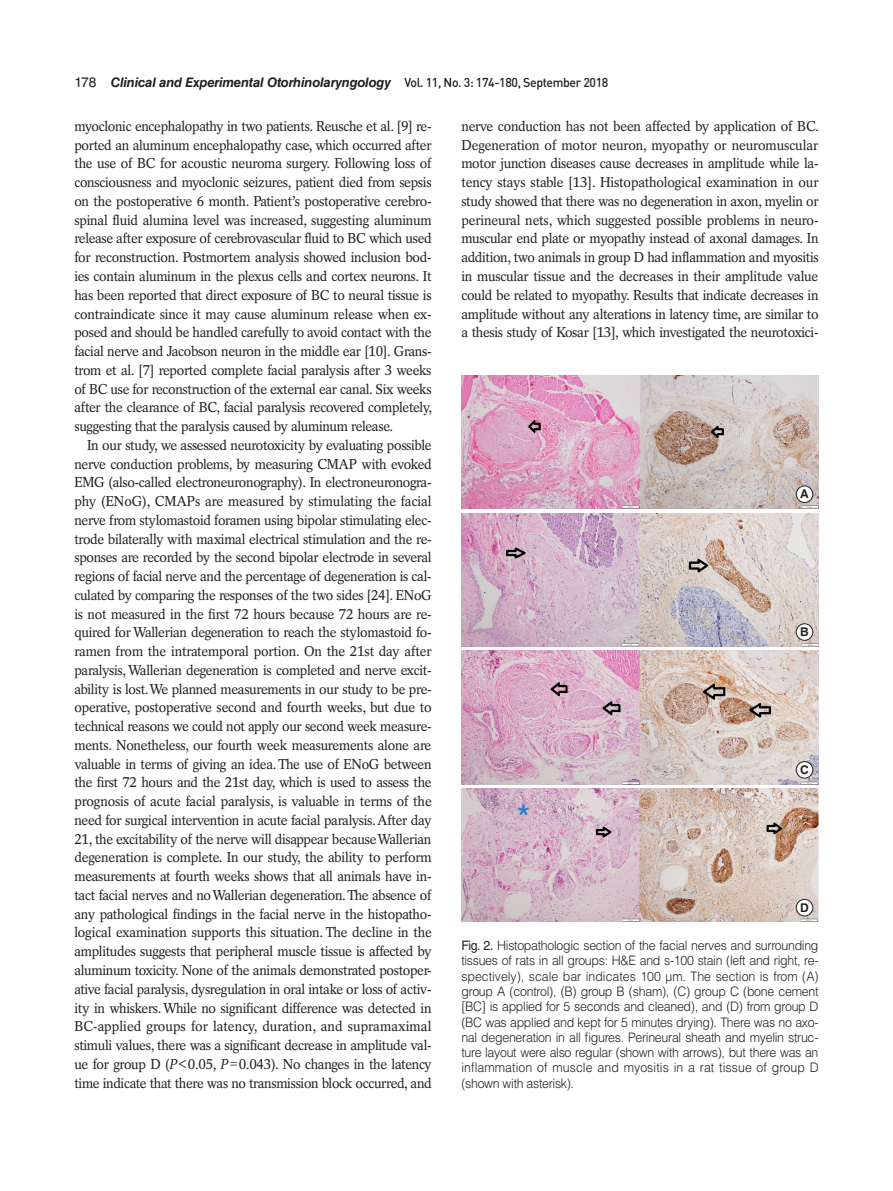
<style>
.page{position:relative;width:893px;height:1191px;background:#fff}
.page>*{position:absolute;margin:0;border:0;box-sizing:border-box;transform-origin:0 0}
.그림_지문8pt{font:38.4px "Helvetica LT Std";color:#2783c5;scale:.95 1}
.본문{font:14.25px/18.8px "Rotation LT Std";letter-spacing:-.025em;color:#231f20;text-align:justify;scale:.95 1}
.표_그림_설명{font:300 13.05px/15.3px "Helvetica LT Std";letter-spacing:.005em;color:#231f20;text-align:justify;scale:.95 1}
.t1{font:italic 700 13.05px "Helvetica LT Std";letter-spacing:-.015em;color:#231f20}
.t2{font:700 12px "Helvetica LT Std";color:#231f20}
.s1{font-weight:400;font-style:normal;font-size:13.8px}
.s2{font-family:"DIN Pro";font-weight:500;font-style:normal;font-size:12.75px}
.s3{font-style:italic}
.s4{font-family:"Dotum"}
.s5{font-weight:400}
</style>
<div class="page">
<img style="left:461px;top:513px;width:358px;height:133px">
<img style="left:461px;top:375px;width:358px;height:133px">
<div style="left:796px;top:486px;width:17px;height:16px;background:#fff;border-radius:50%"></div>
<div style="left:796px;top:486px;width:17px;height:17px;border:1px solid #231f20;border-radius:50%"></div>
<div style="left:796px;top:624px;width:17px;height:16px;background:#fff;border-radius:50%"></div>
<div style="left:796px;top:623px;width:17px;height:17px;border:1px solid #231f20;border-radius:50%"></div>
<img style="left:461px;top:651px;width:358px;height:133px">
<div style="left:796px;top:761px;width:17px;height:17px;background:#fff;border-radius:50%"></div>
<div style="left:796px;top:761px;width:17px;height:17px;border:1px solid #231f20;border-radius:50%"></div>
<img style="left:461px;top:788px;width:358px;height:133px">
<div style="left:796px;top:899px;width:17px;height:17px;background:#fff;border-radius:50%"></div>
<div style="left:796px;top:899px;width:17px;height:17px;border:1px solid #231f20;border-radius:50%"></div>
<p class="t1" style="left:74px;top:74px;width:535px"><span class="s1">178</span> Clinical and Experimental Otorhinolaryngology <span class="s2">Vol. 11, No. 3: 174-180, September 2018</span></p>
<p class="본문" style="left:74px;top:117px;width:378px">myoclonic encephalopathy in two patients. Reusche et al. [9] re&shy;ported an aluminum encephalopathy case, which occurred after the use of BC for acoustic neuroma surgery. Following loss of consciousness and myoclonic seizures, patient died from sepsis on the postoperative 6 month. Patient’s postoperative cerebro&shy;spinal fluid alumina level was increased, suggesting aluminum release after exposure of cerebrovascular fluid to BC which used for reconstruction. Postmortem analysis showed inclusion bod&shy;ies contain aluminum in the plexus cells and cortex neurons. It has been reported that direct exposure of BC to neural tissue is contraindicate since it may cause aluminum release when ex&shy;posed and should be handled carefully to avoid contact with the facial nerve and Jacobson neuron in the middle ear [10]. Grans&shy;trom et al. [7] reported complete facial paralysis after 3 weeks of BC use for reconstruction of the external ear canal. Six weeks after the clearance of BC, facial paralysis recovered completely, suggesting that the paralysis caused by aluminum release.</p>
<p class="본문" style="left:74px;top:435px;width:378px;text-indent:13px">In our study, we assessed neurotoxicity by evaluating possible nerve conduction problems, by measuring CMAP with evoked EMG (also-called electroneuronography). In electroneuronogra&shy;phy (ENoG), CMAPs are measured by stimulating the facial nerve from stylomastoid foramen using bipolar stimulating elec&shy;trode bilaterally with maximal electrical stimulation and the re&shy;sponses are recorded by the second bipolar electrode in several regions of facial nerve and the percentage of degeneration is cal&shy;culated by comparing the responses of the two sides [24]. ENoG is not measured in the first 72 hours because 72 hours are re&shy;quired for Wallerian degeneration to reach the stylomastoid fo&shy;ramen from the intratemporal portion. On the 21st day after paralysis, Wallerian degeneration is completed and nerve excit&shy;ability is lost. We planned measurements in our study to be pre&shy;operative, postoperative second and fourth weeks, but due to technical reasons we could not apply our second week measure&shy;ments. Nonetheless, our fourth week measurements alone are valuable in terms of giving an idea. The use of ENoG between the first 72 hours and the 21st day, which is used to assess the prognosis of acute facial paralysis, is valuable in terms of the need for surgical intervention in acute facial paralysis. After day 21, the excitability of the nerve will disappear because Wallerian degeneration is complete. In our study, the ability to perform measurements at fourth weeks shows that all animals have in&shy;tact facial nerves and no Wallerian degeneration. The absence of any pathological findings in the facial nerve in the histopatho&shy;logical examination supports this situation. The decline in the amplitudes suggests that peripheral muscle tissue is affected by aluminum toxicity. None of the animals demonstrated postoper&shy;ative facial paralysis, dysregulation in oral intake or loss of activ&shy;ity in whiskers. While no significant difference was detected in BC-applied groups for latency, duration, and supramaximal stimuli values, there was a significant decrease in amplitude val&shy;ue for group D (<span class="s3">P</span><span class="s4">&lt;</span>0.05, <span class="s3">P</span><span class="s4">=</span>0.043). No changes in the latency time indicate that there was no transmission block occurred, and</p>
<p class="본문" style="left:461px;top:117px;width:378px">nerve conduction has not been affected by application of BC.<br>Degeneration of motor neuron, myopathy or neuromuscular motor junction diseases cause decreases in amplitude while la&shy;tency stays stable [13]. Histopathological examination in our study showed that there was no degeneration in axon, myelin or perineural nets, which suggested possible problems in neuro&shy;muscular end plate or myopathy instead of axonal damages. In addition, two animals in group D had inflammation and myositis in muscular tissue and the decreases in their amplitude value could be related to myopathy. Results that indicate decreases in amplitude without any alterations in latency time, are similar to a thesis study of Kosar [13], which investigated the neurotoxici-</p>
<p class="t2" style="left:800px;top:486px;width:10px">A</p>
<p class="t2" style="left:800px;top:624px;width:10px">B</p>
<p class="t2" style="left:800px;top:762px;width:10px">C</p>
<p class="그림_지문8pt" style="left:516px;top:796px;width:16px">*</p>
<p class="t2" style="left:800px;top:900px;width:10px">D</p>
<p class="표_그림_설명" style="left:461px;top:937px;width:378px"><span class="s5">Fig. 2.</span> Histopathologic section of the facial nerves and surrounding tissues of rats in all groups: H&amp;E and s-100 stain (left and right, re&shy;spectively), scale bar indicates 100 µm. The section is from (A) group A (control), (B) group B (sham), (C) group C (bone cement [BC] is applied for 5 seconds and cleaned), and (D) from group D (BC was applied and kept for 5 minutes drying). There was no axo&shy;nal degeneration in all figures. Perineural sheath and myelin struc&shy;ture layout were also regular (shown with arrows), but there was an inflammation of muscle and myositis in a rat tissue of group D (shown with asterisk).</p>
</div>
